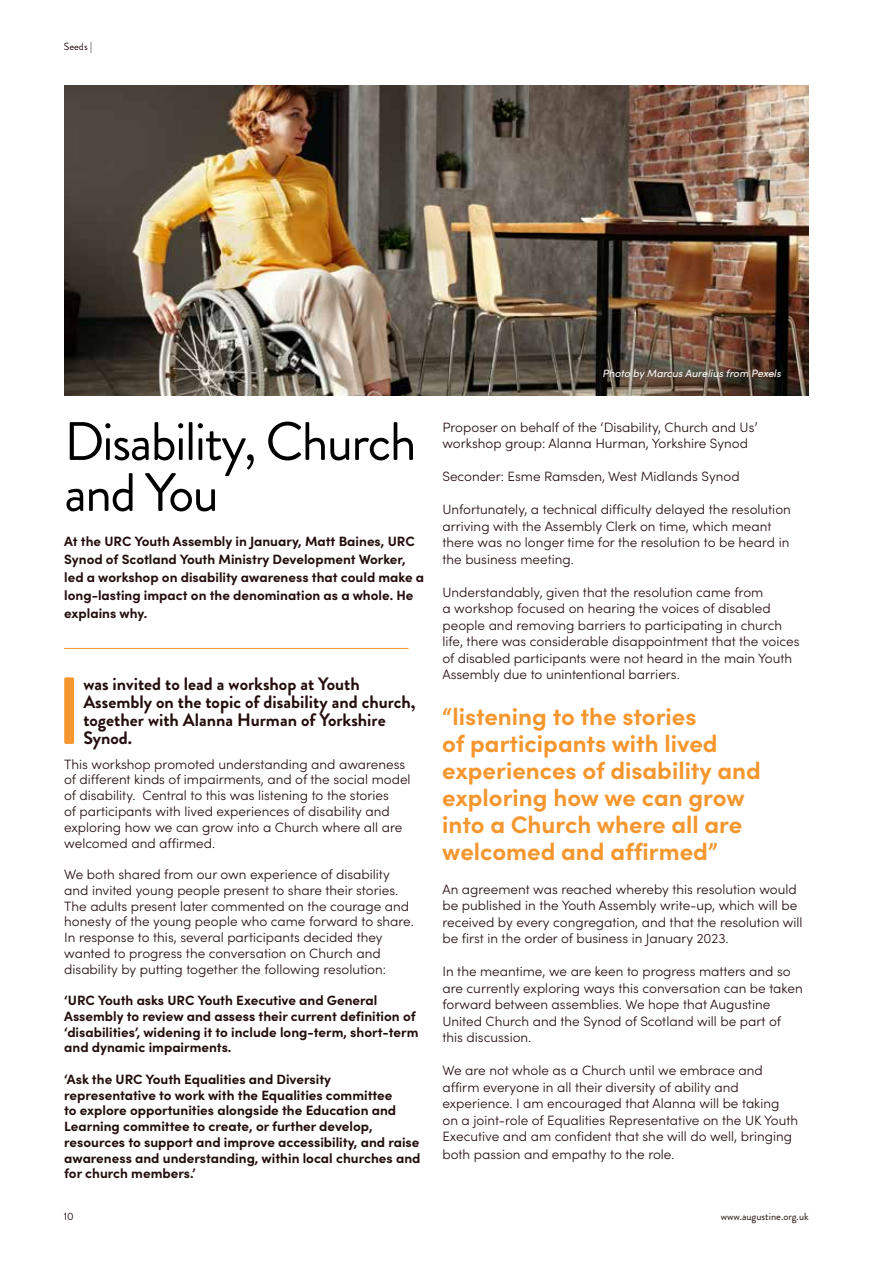
<style>
.page{position:relative;width:893px;height:1263px;background:#fff}
.page>*{position:absolute;margin:0;border:0;box-sizing:border-box;transform-origin:0 0}
.t1{font:500 95.1px "Brandon Grotesque";color:#f5972e}
.t2{font:54px/51px "Brandon Grotesque";letter-spacing:-.03em;color:#000}
.t3{font:700 24px/27px "Sofia Pro";color:#f5972e}
.t4{font:700 18px/18px "Brandon Grotesque";color:#240d0d}
.t5{font:300 13.5px/16.5px "Sofia Pro";color:#240d0d}
.t6{font:700 13.5px/15.8px "Sofia Pro";color:#240d0d}
.t7{font:italic 10.5px "Sofia Pro";color:#fff}
.t8{font:10.5px "Brandon Grotesque";color:#240d0d}
</style>
<div class="page">
<hr style="left:64px;top:648px;width:345px;height:1px;background:#f5972e">
<img style="left:64px;top:86px;width:744px;height:309px">
<p class="t8" style="left:64px;top:39px;width:30px">Seeds |</p>
<h2 class="t2" style="left:64px;top:417px;width:354px">Disability, Church and You</h2>
<p class="t6" style="left:64px;top:531px;width:362px;line-height:18px">At the URC Youth Assembly in January, Matt Baines, URC Synod of Scotland Youth Ministry Development Worker, led a workshop on disability awareness that could make a long-lasting impact on the denomination as a whole. He explains why.</p>
<h1 class="t1" style="left:55px;top:645px;width:30px">I</h1>
<h3 class="t4" style="left:83px;top:675px;width:334px">was invited to lead a workshop at Youth Assembly on the topic of disability and church, together with Alanna Hurman of Yorkshire Synod.</h3>
<p class="t5" style="left:64px;top:755px;width:348px;line-height:15.8px">This workshop promoted understanding and awareness of different kinds of impairments, and of the social model of disability. Central to this was listening to the stories<br>of participants with lived experiences of disability and exploring how we can grow into a Church where all are welcomed and affirmed.</p>
<p class="t5" style="left:64px;top:866px;width:351px;line-height:15.8px">We both shared from our own experience of disability and invited young people present to share their stories.<br>The adults present later commented on the courage and honesty of the young people who came forward to share.<br>In response to this, several participants decided they wanted to progress the conversation on Church and disability by putting together the following resolution:</p>
<p class="t6" style="left:64px;top:991px;width:356px">‘URC Youth asks URC Youth Executive and General Assembly to review and assess their current definition of ‘disabilities’, widening it to include long-term, short-term and dynamic impairments.</p>
<p class="t6" style="left:64px;top:1070px;width:358px">‘Ask the URC Youth Equalities and Diversity representative to work with the Equalities committee<br>to explore opportunities alongside the Education and Learning committee to create, or further develop, resources to support and improve accessibility, and raise awareness and understanding, within local churches and for church members.’</p>
<p class="t8" style="left:64px;top:1209px;width:12px">10</p>
<p class="t7" style="left:603px;top:366px;width:180px">Photo by Marcus Aurelius from Pexels</p>
<p class="t5" style="left:442px;top:418px;width:316px">Proposer on behalf of the ‘Disability, Church and Us’ workshop group: Alanna Hurman, Yorkshire Synod</p>
<p class="t5" style="left:442px;top:468px;width:299px">Seconder: Esme Ramsden, West Midlands Synod</p>
<p class="t5" style="left:442px;top:501px;width:350px">Unfortunately, a technical difficulty delayed the resolution arriving with the Assembly Clerk on time, which meant there was no longer time for the resolution to be heard in the business meeting.</p>
<p class="t5" style="left:442px;top:583px;width:359px">Understandably, given that the resolution came from<br>a workshop focused on hearing the voices of disabled people and removing barriers to participating in church life, there was considerable disappointment that the voices of disabled participants were not heard in the main Youth Assembly due to unintentional barriers.</p>
<h3 class="t3" style="left:442px;top:701px;width:320px">“listening to the stories<br>of participants with lived experiences of disability and exploring how we can grow into a Church where all are welcomed and affirmed”</h3>
<p class="t5" style="left:442px;top:880px;width:362px">An agreement was reached whereby this resolution would be published in the Youth Assembly write-up, which will be received by every congregation, and that the resolution will be first in the order of business in January 2023.</p>
<p class="t5" style="left:442px;top:963px;width:362px">In the meantime, we are keen to progress matters and so are currently exploring ways this conversation can be taken forward between assemblies. We hope that Augustine United Church and the Synod of Scotland will be part of this discussion.</p>
<p class="t5" style="left:442px;top:1062px;width:357px">We are not whole as a Church until we embrace and affirm everyone in all their diversity of ability and experience. I am encouraged that Alanna will be taking on a joint-role of Equalities Representative on the UK Youth Executive and am confident that she will do well, bringing</p>
<p class="t5" style="left:442px;top:1146px;width:234px">both passion and empathy to the role.</p>
<p class="t8" style="left:721px;top:1209px;width:90px">www.augustine.org.uk</p>
</div>
